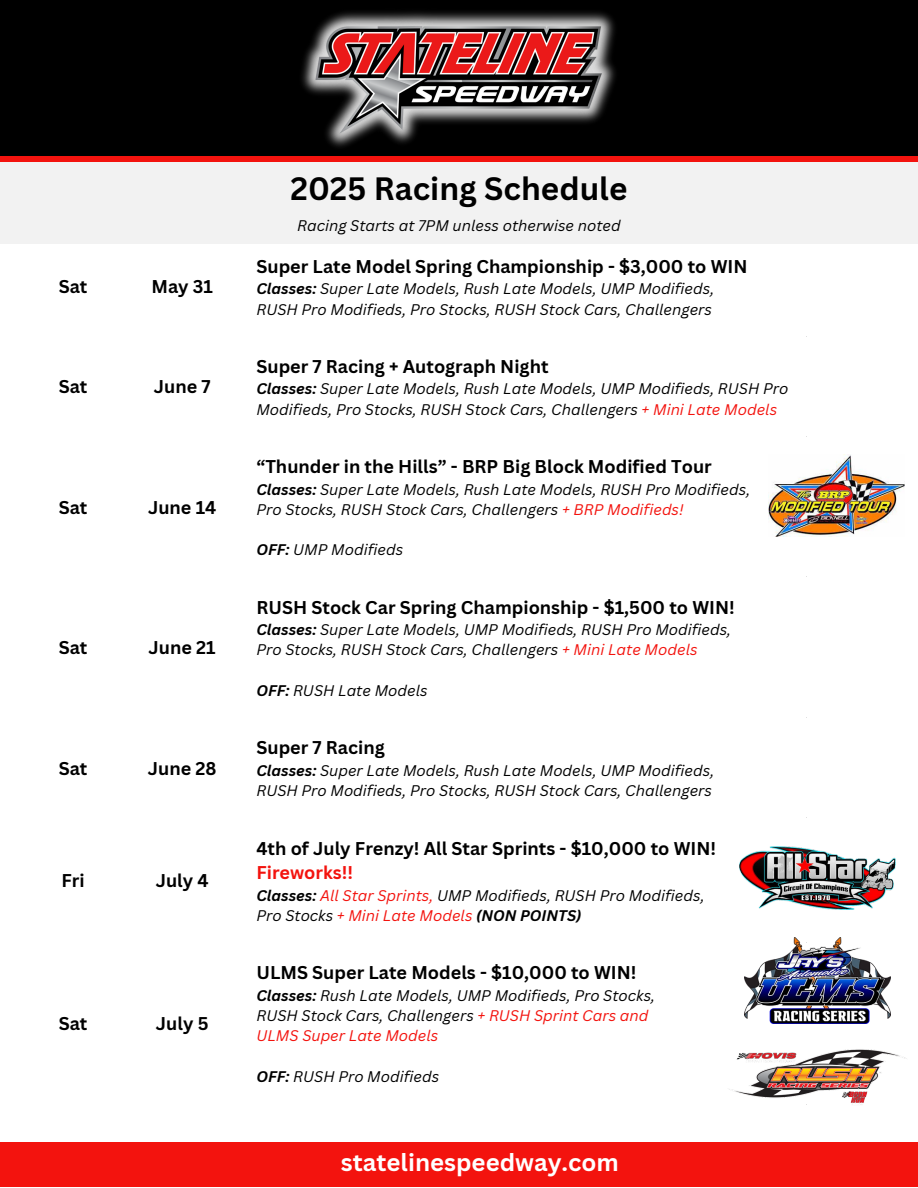
<style>
.page{position:relative;width:918px;height:1188px;background:#fff}
.page>*{position:absolute;margin:0;border:0;box-sizing:border-box;transform-origin:0 0}
.t1{font:700 31.5px "Canva Sans";color:#000}
.t2{font:700 24px "Canva Sans";color:#fff}
.t3{font:700 18px "Canva Sans";color:#000}
.t4{font:700 18px "Canva Sans";color:#f3130e}
.t5{font:italic 15px/20.2px "Canva Sans";color:#000}
.t6{font:italic 15px "Canva Sans";color:#f3130e}
.s1{font-weight:700}
.s2{color:#f3130e}
</style>
<div class="page">
<img style="left:768px;top:454px;width:136px;height:82px">
<img style="left:744px;top:937px;width:147px;height:87px">
<img style="left:739px;top:847px;width:156px;height:63px">
<img style="left:729px;top:1049px;width:178px;height:56px">
<div style="left:0;top:0;width:918px;height:159px;background:#000"></div>
<img style="left:302px;top:12px;width:313px;height:135px">
<div style="left:0;top:1142px;width:918px;height:45px;background:#f3130e"></div>
<div style="left:0;top:156px;width:918px;height:5px;background:#f3130e"></div>
<div style="left:0;top:162px;width:918px;height:82px;background:#f2f2f2"></div>
<p class="t3" style="left:59px;top:274px;width:30px">Sat</p>
<h1 class="t3" style="left:151px;top:274px;width:63px">May 31</h1>
<p class="t3" style="left:59px;top:374px;width:30px">Sat</p>
<p class="t3" style="left:154px;top:374px;width:58px">June 7</p>
<p class="t3" style="left:59px;top:495px;width:30px">Sat</p>
<p class="t3" style="left:148px;top:495px;width:70px">June 14</p>
<p class="t3" style="left:59px;top:635px;width:30px">Sat</p>
<p class="t3" style="left:149px;top:635px;width:69px">June 21</p>
<p class="t3" style="left:59px;top:756px;width:30px">Sat</p>
<p class="t3" style="left:148px;top:756px;width:70px">June 28</p>
<p class="t3" style="left:62px;top:868px;width:25px">Fri</p>
<p class="t3" style="left:156px;top:868px;width:54px">July 4</p>
<p class="t3" style="left:59px;top:1011px;width:30px">Sat</p>
<p class="t3" style="left:156px;top:1011px;width:54px">July 5</p>
<p class="t1" style="left:290px;top:166px;width:339px">2025 Racing Schedule</p>
<p class="t5" style="left:297px;top:215px;width:325px">Racing Starts at 7PM unless otherwise noted</p>
<p class="t3" style="left:256px;top:254px;width:493px">Super Late Model Spring Championship - $3,000 to WIN</p>
<p class="t5" style="left:256px;top:278px;width:459px"><span class="s1">Classes:</span> Super Late Models, Rush Late Models, UMP Modifieds,<br>RUSH Pro Modifieds, Pro Stocks, RUSH Stock Cars, Challengers</p>
<p class="t3" style="left:256px;top:354px;width:294px">Super 7 Racing + Autograph Night</p>
<p class="t5" style="left:256px;top:379px;width:533px"><span class="s1">Classes:</span> Super Late Models, Rush Late Models, UMP Modifieds, RUSH Pro<br>Modifieds, Pro Stocks, RUSH Stock Cars, Challengers <span class="s2">+ Mini Late Models</span></p>
<p class="t3" style="left:256px;top:454px;width:457px">“Thunder in the Hills” - BRP Big Block Modified Tour</p>
<p class="t5" style="left:256px;top:479px;width:495px"><span class="s1">Classes:</span> Super Late Models, Rush Late Models, RUSH Pro Modifieds,<br>Pro Stocks, RUSH Stock Cars, Challengers <span class="s2">+ BRP Modifieds!</span></p>
<p class="t5" style="left:256px;top:539px;width:148px"><span class="s1">OFF:</span> UMP Modifieds</p>
<p class="t3" style="left:256px;top:595px;width:480px">RUSH Stock Car Spring Championship - $1,500 to WIN!</p>
<p class="t5" style="left:256px;top:619px;width:476px"><span class="s1">Classes:</span> Super Late Models, UMP Modifieds, RUSH Pro Modifieds,</p>
<p class="t5" style="left:256px;top:640px;width:443px">Pro Stocks, RUSH Stock Cars, Challengers <span class="s2">+ Mini Late Models</span></p>
<p class="t5" style="left:256px;top:680px;width:173px"><span class="s1">OFF:</span> RUSH Late Models</p>
<p class="t3" style="left:256px;top:735px;width:130px">Super 7 Racing</p>
<p class="t5" style="left:256px;top:760px;width:459px"><span class="s1">Classes:</span> Super Late Models, Rush Late Models, UMP Modifieds,<br>RUSH Pro Modifieds, Pro Stocks, RUSH Stock Cars, Challengers</p>
<p class="t3" style="left:256px;top:835px;width:461px">4th of July Frenzy! All Star Sprints - $10,000 to WIN!</p>
<p class="t4" style="left:256px;top:860px;width:98px">Fireworks!!</p>
<p class="t5" style="left:256px;top:885px;width:450px"><span class="s1">Classes:</span> <span class="s2">All Star Sprints,</span> UMP Modifieds, RUSH Pro Modifieds,<br>Pro Stocks <span class="s2">+ Mini Late Models</span> <span class="s1">(NON POINTS)</span></p>
<p class="t3" style="left:256px;top:960px;width:382px">ULMS Super Late Models - $10,000 to WIN!</p>
<p class="t5" style="left:256px;top:985px;width:400px"><span class="s1">Classes:</span> Rush Late Models, UMP Modifieds, Pro Stocks,<br>RUSH Stock Cars, Challengers <span class="s2">+ RUSH Sprint Cars and</span></p>
<p class="t6" style="left:256px;top:1025px;width:183px">ULMS Super Late Models</p>
<p class="t5" style="left:256px;top:1066px;width:184px"><span class="s1">OFF:</span> RUSH Pro Modifieds</p>
<p class="t2" style="left:341px;top:1145px;width:279px">statelinespeedway.com</p>
</div>
